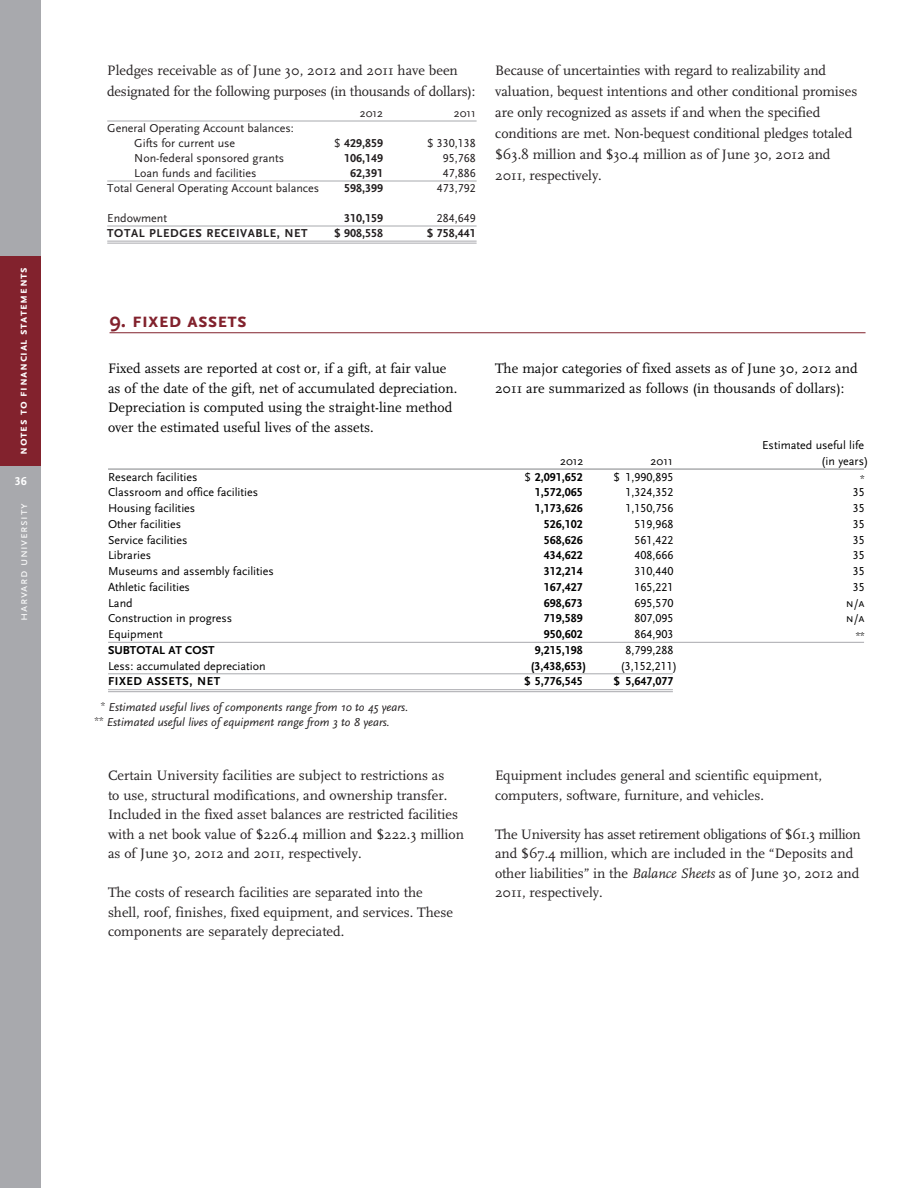
<style>
.page{position:relative;width:918px;height:1188px;background:#fff}
.page>*{position:absolute;margin:0;border:0;box-sizing:border-box;transform-origin:0 0}
.new_subhead2{font:700 21px "Scala Sans Caps";color:#82222d}
.new_bodySM{font:14.25px/19.5px "Scala";color:#231f20}
.new_bodySM-2{font:14.25px/19.5px "Scala";letter-spacing:.005em;color:#000}
.new_chartbody{font:12px "Scala Sans";color:#000}
.new_chartbody-2{font:12px "Scala Sans";color:#231f20}
.new_chartbody-3{font:700 12px "Scala Sans Caps";color:#000}
.new_chartbody-4{font:12px "Scala Sans Caps";color:#000}
.new_footnote{font:italic 12px "Scala Sans";color:#231f20}
.new_chartbody-5{font:700 12px "Scala Sans Caps";color:#231f20}
.new_chartbody-6{font:12px "Scala Sans Caps";color:#231f20}
.t1{font:700 12px "Scala Sans Caps";letter-spacing:.05em;color:#fff}
.new_chartbody-7{font:700 12px "Scala Sans";letter-spacing:.05em;color:#231f20}
.t2{font:12px "Scala Sans Caps";letter-spacing:.05em;color:#fff}
.new_chartbody-8{font:700 12px "Scala Sans";letter-spacing:.05em;color:#000}
.new_chartbody-9{font:700 12px "Scala Sans";color:#000}
.t3{font:700 12px "Scala Sans Figures";color:#fff}
.new_chartbody-10{font:9px "Scala Sans Caps";color:#000}
.s1{font-weight:400}
.s2{font-family:"Scala Sans"}
.s3{font-family:"Scala Sans";font-weight:400}
.s4{font-style:italic}
</style>
<div class="page">
<div style="left:0;top:0;width:40px;height:1188px;background:#a8a9ad"></div>
<div style="left:0;top:256px;width:40px;height:210px;background:#82222d"></div>
<hr style="left:110px;top:332px;width:756px;height:1px;background:#82222d">
<hr style="left:108px;top:469px;width:756px;height:1px;background:#808285">
<hr style="left:108px;top:642px;width:756px;height:1px;background:#a8a9ad">
<hr style="left:108px;top:673px;width:565px;height:1px;background:#a8a9ad">
<hr style="left:108px;top:689px;width:565px;height:1px;background:#a8a9ad">
<hr style="left:108px;top:691px;width:565px;height:1px;background:#a8a9ad">
<hr style="left:107px;top:121px;width:370px;height:1px;background:#a8a9ad">
<hr style="left:107px;top:181px;width:370px;height:1px;background:#a8a9ad">
<hr style="left:107px;top:226px;width:370px;height:1px;background:#a8a9ad">
<hr style="left:107px;top:241px;width:370px;height:1px;background:#a8a9ad">
<hr style="left:107px;top:243px;width:370px;height:1px;background:#a8a9ad">
<p class="t1" style="left:16px;top:455px;width:189px;rotate:-90deg">notes to financial statements</p>
<p class="t3" style="left:15px;top:476px;width:13px">36</p>
<p class="t2" style="left:17px;top:621px;width:119px;rotate:-90deg">harvard university</p>
<p class="new_bodySM" style="left:107px;top:60px;width:370px;line-height:21px">Pledges receivable as of June 30, 2012 and 2011 have been designated for the following purposes (in thousands of dollars):</p>
<p class="new_bodySM" style="left:495px;top:60px;width:364px;line-height:21px">Because of uncertainties with regard to realizability and valuation, bequest intentions and other conditional promises are only recognized as assets if and when the specified conditions are met. Non-bequest conditional pledges totaled $63.8 million and $30.4 million as of June 30, 2012 and 2011, respectively.</p>
<p class="new_chartbody-2" style="left:360px;top:106px;width:25px">2012</p>
<p class="new_chartbody-2" style="left:454px;top:106px;width:24px">2011</p>
<p class="new_chartbody-2" style="left:107px;top:121px;width:188px">General Operating Account balances:</p>
<p class="new_chartbody-2" style="left:134px;top:136px;width:102px">Gifts for current use</p>
<p class="new_chartbody-5" style="left:334px;top:136px;width:51px"><span class="s1">$</span> 429,859</p>
<p class="new_chartbody-6" style="left:427px;top:136px;width:50px">$ 330,138</p>
<p class="new_chartbody-2" style="left:134px;top:151px;width:151px">Non-federal sponsored grants</p>
<p class="new_chartbody-5" style="left:344px;top:151px;width:41px">106,149</p>
<p class="new_chartbody-6" style="left:443px;top:151px;width:35px">95,768</p>
<p class="new_chartbody-2" style="left:134px;top:166px;width:124px">Loan funds and facilities</p>
<p class="new_chartbody-5" style="left:350px;top:166px;width:35px">62,391</p>
<p class="new_chartbody-6" style="left:443px;top:166px;width:35px">47,886</p>
<p class="new_chartbody-2" style="left:107px;top:181px;width:214px">Total General Operating Account balances</p>
<p class="new_chartbody-5" style="left:344px;top:181px;width:41px">598,399</p>
<p class="new_chartbody-6" style="left:437px;top:181px;width:41px">473,792</p>
<p class="new_chartbody-2" style="left:107px;top:211px;width:61px">Endowment</p>
<p class="new_chartbody-5" style="left:344px;top:211px;width:41px">310,159</p>
<p class="new_chartbody-6" style="left:437px;top:211px;width:41px">284,649</p>
<p class="new_chartbody-7" style="left:107px;top:226px;width:202px">TOTAL PLEDGES RECEIVABLE, NET</p>
<p class="new_chartbody-5" style="left:334px;top:226px;width:51px">$ 908,558</p>
<p class="new_chartbody-5" style="left:427px;top:226px;width:50px">$ 758,441</p>
<p class="new_subhead2" style="left:110px;top:308px;width:139px"><span class="s2">9</span>. fixed assets</p>
<p class="new_bodySM-2" style="left:108px;top:359px;width:351px">Fixed assets are reported at cost or, if a gift, at fair value as of the date of the gift, net of accumulated depreciation.<br>Depreciation is computed using the straight-line method over the estimated useful lives of the assets.</p>
<p class="new_bodySM-2" style="left:495px;top:359px;width:364px">The major categories of fixed assets as of June 30, 2012 and<br>2011 are summarized as follows (in thousands of dollars):</p>
<p class="new_chartbody" style="left:762px;top:439px;width:103px">Estimated useful life</p>
<p class="new_chartbody" style="left:560px;top:454px;width:25px">2012</p>
<p class="new_chartbody" style="left:651px;top:454px;width:24px">2011</p>
<p class="new_chartbody" style="left:821px;top:454px;width:49px">(in years)</p>
<p class="new_chartbody" style="left:108px;top:470px;width:91px">Research facilities</p>
<p class="new_chartbody-3" style="left:524px;top:470px;width:60px"><span class="s3">$</span> 2,091,652</p>
<p class="new_chartbody-4" style="left:613px;top:470px;width:61px"><span class="s2">$</span> 1,990,895</p>
<p class="new_chartbody-10" style="left:860px;top:473px;width:6px">*</p>
<p class="new_chartbody" style="left:108px;top:486px;width:152px">Classroom and office facilities</p>
<p class="new_chartbody-3" style="left:535px;top:486px;width:50px">1,572,065</p>
<p class="new_chartbody-4" style="left:625px;top:486px;width:50px">1,324,352</p>
<p class="new_chartbody-4" style="left:853px;top:486px;width:13px">35</p>
<p class="new_chartbody" style="left:108px;top:502px;width:89px">Housing facilities</p>
<p class="new_chartbody-3" style="left:535px;top:502px;width:50px">1,173,626</p>
<p class="new_chartbody-4" style="left:625px;top:502px;width:50px">1,150,756</p>
<p class="new_chartbody-4" style="left:853px;top:502px;width:13px">35</p>
<p class="new_chartbody" style="left:108px;top:517px;width:75px">Other facilities</p>
<p class="new_chartbody-3" style="left:544px;top:517px;width:41px">526,102</p>
<p class="new_chartbody-4" style="left:634px;top:517px;width:41px">519,968</p>
<p class="new_chartbody-4" style="left:853px;top:517px;width:13px">35</p>
<p class="new_chartbody" style="left:108px;top:533px;width:81px">Service facilities</p>
<p class="new_chartbody-3" style="left:544px;top:533px;width:41px">568,626</p>
<p class="new_chartbody-4" style="left:634px;top:533px;width:41px">561,422</p>
<p class="new_chartbody-4" style="left:853px;top:533px;width:13px">35</p>
<p class="new_chartbody" style="left:108px;top:549px;width:44px">Libraries</p>
<p class="new_chartbody-3" style="left:544px;top:549px;width:41px">434,622</p>
<p class="new_chartbody-4" style="left:634px;top:549px;width:41px">408,666</p>
<p class="new_chartbody-4" style="left:853px;top:549px;width:13px">35</p>
<p class="new_chartbody" style="left:108px;top:565px;width:167px">Museums and assembly facilities</p>
<p class="new_chartbody-3" style="left:544px;top:565px;width:41px">312,214</p>
<p class="new_chartbody-4" style="left:634px;top:565px;width:41px">310,440</p>
<p class="new_chartbody-4" style="left:853px;top:565px;width:13px">35</p>
<p class="new_chartbody" style="left:108px;top:580px;width:83px">Athletic facilities</p>
<p class="new_chartbody-3" style="left:544px;top:580px;width:41px">167,427</p>
<p class="new_chartbody-4" style="left:634px;top:580px;width:40px">165,221</p>
<p class="new_chartbody-4" style="left:853px;top:580px;width:13px">35</p>
<p class="new_chartbody" style="left:108px;top:596px;width:26px">Land</p>
<p class="new_chartbody-3" style="left:544px;top:596px;width:41px">698,673</p>
<p class="new_chartbody-4" style="left:634px;top:596px;width:41px">695,570</p>
<p class="new_chartbody-4" style="left:846px;top:596px;width:21px">n/a</p>
<p class="new_chartbody" style="left:108px;top:612px;width:126px">Construction in progress</p>
<p class="new_chartbody-3" style="left:544px;top:612px;width:41px">719,589</p>
<p class="new_chartbody-4" style="left:634px;top:612px;width:41px">807,095</p>
<p class="new_chartbody-4" style="left:846px;top:612px;width:21px">n/a</p>
<p class="new_chartbody" style="left:108px;top:628px;width:56px">Equipment</p>
<p class="new_chartbody-3" style="left:544px;top:628px;width:41px">950,602</p>
<p class="new_chartbody-4" style="left:634px;top:628px;width:41px">864,903</p>
<p class="new_chartbody-10" style="left:856px;top:630px;width:10px">**</p>
<p class="new_chartbody-9" style="left:108px;top:644px;width:108px">SUBTOTAL AT COST</p>
<p class="new_chartbody-3" style="left:535px;top:643px;width:50px">9,215,198</p>
<p class="new_chartbody-4" style="left:625px;top:643px;width:50px">8,799,288</p>
<p class="new_chartbody" style="left:108px;top:659px;width:159px">Less: accumulated depreciation</p>
<p class="new_chartbody-3" style="left:531px;top:659px;width:57px"><span class="s2">(</span>3,438,653<span class="s2">)</span></p>
<p class="new_chartbody-4" style="left:621px;top:659px;width:58px">(3,152,211)</p>
<p class="new_chartbody-8" style="left:108px;top:675px;width:114px">FIXED ASSETS, NET</p>
<p class="new_chartbody-3" style="left:524px;top:675px;width:60px">$ 5,776,545</p>
<p class="new_chartbody-3" style="left:613px;top:675px;width:62px">$ 5,647,077</p>
<p class="new_footnote" style="left:101px;top:701px;width:309px"><sup>*</sup> Estimated useful lives of components range from 10 to 45 years.</p>
<p class="new_footnote" style="left:94px;top:716px;width:297px"><sup>**</sup> Estimated useful lives of equipment range from 3 to 8 years.</p>
<p class="new_bodySM" style="left:108px;top:766px;width:358px">Certain University facilities are subject to restrictions as<br>to use, structural modifications, and ownership transfer.<br>Included in the fixed asset balances are restricted facilities with a net book value of $226.4 million and $222.3 million as of June 30, 2012 and 2011, respectively.</p>
<p class="new_bodySM" style="left:108px;top:883px;width:347px">The costs of research facilities are separated into the shell, roof, finishes, fixed equipment, and services. These components are separately depreciated.</p>
<p class="new_bodySM" style="left:495px;top:766px;width:329px">Equipment includes general and scientific equipment, computers, software, furniture, and vehicles.</p>
<p class="new_bodySM" style="left:495px;top:825px;width:367px">The University has asset retirement obligations of $61.3 million and $67.4 million, which are included in the “Deposits and other liabilities” in the <span class="s4">Balance Sheets</span> as of June 30, 2012 and 2011, respectively.</p>
</div>
